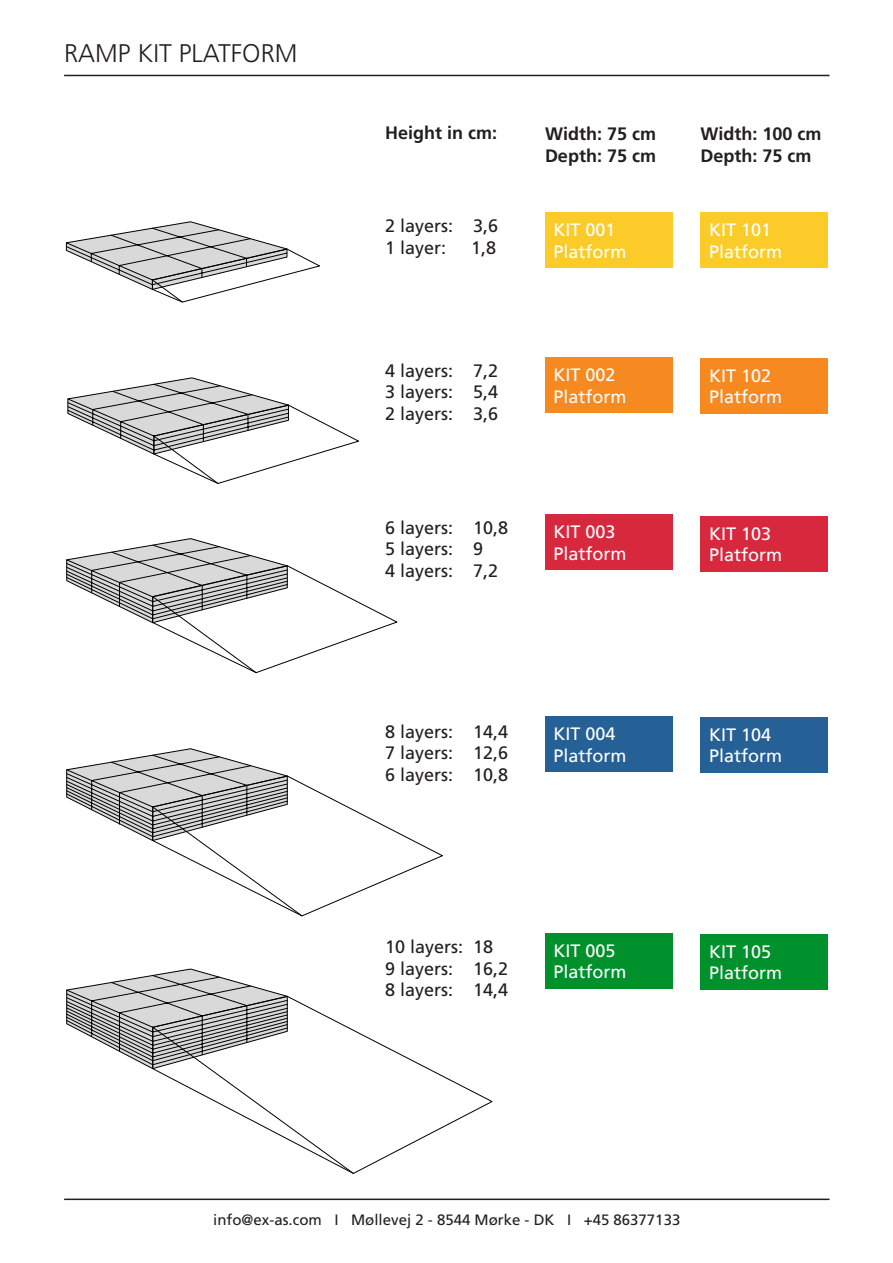
<style>
.page{position:relative;width:893px;height:1263px;background:#fff}
.page>*{position:absolute;margin:0;border:0;box-sizing:border-box;transform-origin:0 0}
.t1{font:300 25.5px "Frutiger LT Std";color:#231f20}
.t2{font:18px "Frutiger";color:#231f20}
.t3{font:18px "Frutiger";color:#fff}
.t4{font:700 18px "Frutiger";color:#231f20}
.t5{font:15px "Frutiger LT Std";color:#231f20}
</style>
<div class="page">
<hr style="left:64px;top:75px;width:765px;height:1px;background:#231f20">
<hr style="left:64px;top:1198px;width:765px;height:2px;background:#231f20">
<div style="left:545px;top:213px;width:128px;height:55px;background:#fbcc29"></div>
<div style="left:701px;top:213px;width:127px;height:55px;background:#fbcc29"></div>
<div style="left:545px;top:358px;width:128px;height:55px;background:#f6891f"></div>
<div style="left:701px;top:358px;width:127px;height:55px;background:#f6891f"></div>
<div style="left:545px;top:514px;width:127px;height:56px;background:#d8283e"></div>
<div style="left:701px;top:516px;width:127px;height:55px;background:#d8283e"></div>
<div style="left:545px;top:717px;width:127px;height:55px;background:#256096"></div>
<div style="left:701px;top:717px;width:127px;height:55px;background:#256096"></div>
<div style="left:545px;top:933px;width:128px;height:55px;background:#00912d"></div>
<div style="left:701px;top:934px;width:127px;height:55px;background:#00912d"></div>
<svg style="left:65px;top:221px;width:255px;height:82px"></svg>
<svg style="left:67px;top:377px;width:292px;height:107px"></svg>
<svg style="left:66px;top:538px;width:332px;height:136px"></svg>
<svg style="left:66px;top:748px;width:377px;height:169px"></svg>
<svg style="left:355px;top:1030px;width:138px;height:143px"></svg>
<svg style="left:66px;top:968px;width:289px;height:206px"></svg>
<p class="t1" style="left:64px;top:38px;width:235px">RAMP KIT PLATFORM</p>
<p class="t4" style="left:385px;top:122px;width:114px">Height in cm:</p>
<p class="t2" style="left:385px;top:215px;width:115px">2 layers: 3,6</p>
<p class="t2" style="left:385px;top:237px;width:63px">1 layer:</p>
<p class="t2" style="left:471px;top:237px;width:27px">1,8</p>
<p class="t4" style="left:545px;top:123px;width:113px">Width: 75 cm</p>
<p class="t4" style="left:545px;top:145px;width:113px">Depth: 75 cm</p>
<p class="t3" style="left:553px;top:219px;width:64px">KIT 001</p>
<p class="t3" style="left:553px;top:241px;width:75px">Platform</p>
<p class="t2" style="left:385px;top:360px;width:115px">4 layers: 7,2</p>
<p class="t2" style="left:385px;top:381px;width:115px">3 layers: 5,4</p>
<p class="t2" style="left:385px;top:403px;width:115px">2 layers: 3,6</p>
<p class="t2" style="left:385px;top:517px;width:125px">6 layers: 10,8</p>
<p class="t2" style="left:385px;top:539px;width:100px">5 layers: 9</p>
<p class="t2" style="left:385px;top:560px;width:115px">4 layers: 7,2</p>
<p class="t3" style="left:553px;top:364px;width:64px">KIT 002</p>
<p class="t3" style="left:553px;top:386px;width:75px">Platform</p>
<p class="t3" style="left:553px;top:521px;width:64px">KIT 003</p>
<p class="t3" style="left:553px;top:543px;width:75px">Platform</p>
<p class="t4" style="left:701px;top:123px;width:123px">Width: 100 cm</p>
<p class="t4" style="left:701px;top:145px;width:113px">Depth: 75 cm</p>
<p class="t3" style="left:709px;top:219px;width:64px">KIT 101</p>
<p class="t3" style="left:709px;top:241px;width:75px">Platform</p>
<p class="t3" style="left:709px;top:365px;width:64px">KIT 102</p>
<p class="t3" style="left:709px;top:386px;width:75px">Platform</p>
<p class="t3" style="left:709px;top:523px;width:64px">KIT 103</p>
<p class="t3" style="left:709px;top:544px;width:75px">Platform</p>
<p class="t2" style="left:385px;top:721px;width:125px">8 layers: 14,4</p>
<p class="t2" style="left:385px;top:742px;width:125px">7 layers: 12,6</p>
<p class="t2" style="left:385px;top:764px;width:125px">6 layers: 10,8</p>
<p class="t3" style="left:553px;top:723px;width:64px">KIT 004</p>
<p class="t3" style="left:553px;top:745px;width:75px">Platform</p>
<p class="t3" style="left:709px;top:724px;width:64px">KIT 104</p>
<p class="t3" style="left:709px;top:745px;width:75px">Platform</p>
<p class="t2" style="left:385px;top:936px;width:110px">10 layers: 18</p>
<p class="t2" style="left:385px;top:958px;width:125px">9 layers: 16,2</p>
<p class="t2" style="left:385px;top:979px;width:125px">8 layers: 14,4</p>
<p class="t3" style="left:553px;top:940px;width:64px">KIT 005</p>
<p class="t3" style="left:553px;top:961px;width:75px">Platform</p>
<p class="t3" style="left:709px;top:941px;width:64px">KIT 105</p>
<p class="t3" style="left:709px;top:962px;width:75px">Platform</p>
<p class="t5" style="left:213px;top:1211px;width:469px">info@ex-as.com I Møllevej 2 - 8544 Mørke - DK I +45 86377133</p>
</div>
